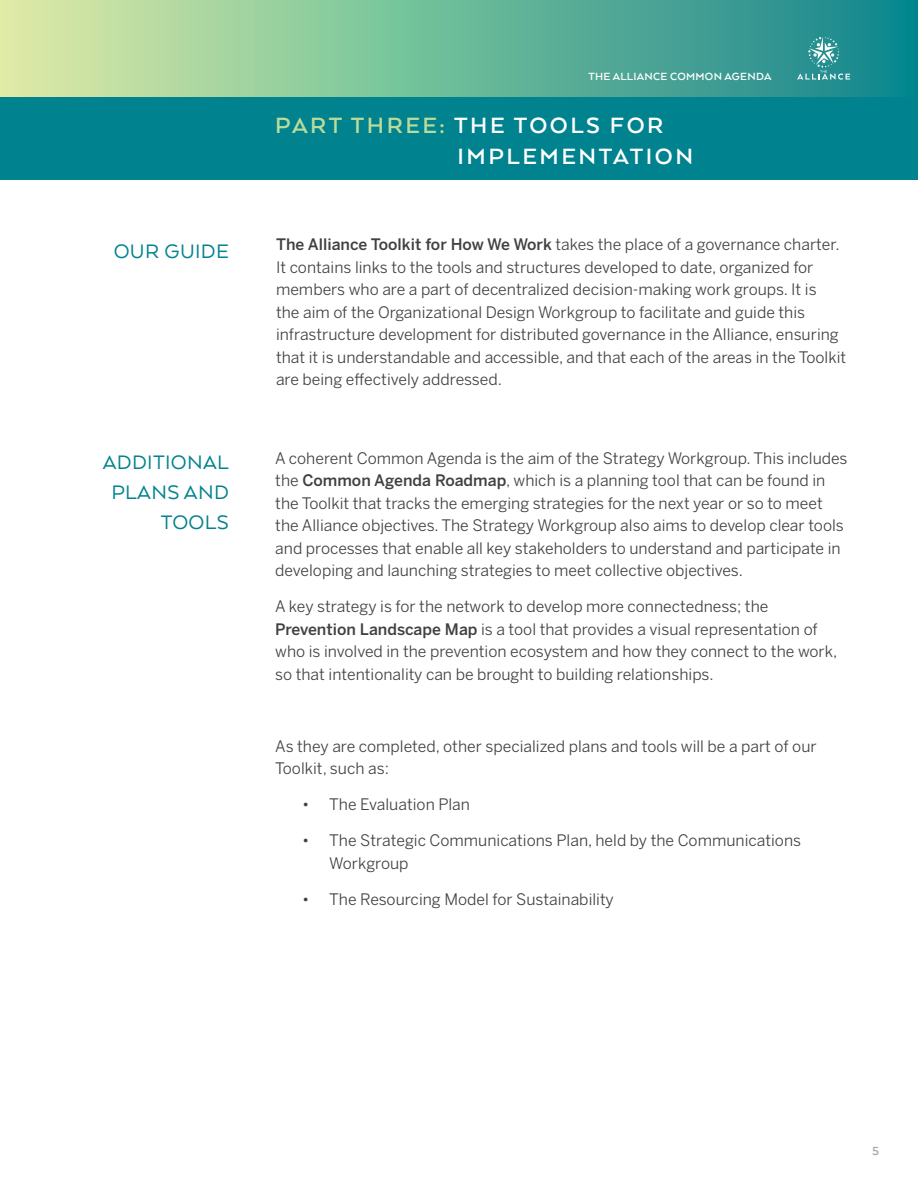
<style>
.page{position:relative;width:918px;height:1188px;background:#fff}
.page>*{position:absolute;margin:0;border:0;box-sizing:border-box;transform-origin:0 0}
.t1{font:700 25.5px/30.6px "Arquitecta";letter-spacing:.1em;color:#fff}
.t2{font:22.5px/30px "Arquitecta";letter-spacing:.015em;color:#00838e;text-align:right}
.t3{font:15.75px/22.5px "Benton Sans";color:#414042}
.t4{font:700 13.5px "Arquitecta";color:#a7a9ac}
.t5{font:700 12px "Arquitecta";letter-spacing:.025em;color:#fff}
.s1{color:#badb9b}
.s2{font-weight:500}
</style>
<div class="page">
<div style="left:0;top:0;width:918px;height:97px;background:linear-gradient(to right,#daeea5,#0b868d)"></div>
<svg style="left:797px;top:37px;width:53px;height:43px;background:#46a0a1"></svg>
<div style="left:0;top:97px;width:918px;height:82px;background:#00838e"></div>
<h2 class="t2" style="left:114px;top:235px;width:117px">OUR GUIDE</h2>
<h2 class="t2" style="left:103px;top:447px;width:127px">ADDITIONAL<br>PLANS AND<br>TOOLS</h2>
<p class="t5" style="left:588px;top:69px;width:185px">THE ALLIANCE COMMON AGENDA</p>
<h1 class="t1" style="left:458px;top:110px;width:237px;text-indent:-182px"><span class="s1">PART THREE:</span> THE TOOLS FOR<br>IMPLEMENTATION</h1>
<p class="t3" style="left:276px;top:233px;width:572px"><span class="s2">The Alliance Toolkit for How We Work</span> takes the place of a governance charter.<br>It contains links to the tools and structures developed to date, organized for members who are a part of decentralized decision-making work groups. It is<br>the aim of the Organizational Design Workgroup to facilitate and guide this infrastructure development for distributed governance in the Alliance, ensuring that it is understandable and accessible, and that each of the areas in the Toolkit are being effectively addressed.</p>
<p class="t3" style="left:275px;top:447px;width:574px">A coherent Common Agenda is the aim of the Strategy Workgroup. This includes the <span class="s2">Common Agenda Roadmap</span>, which is a planning tool that can be found in the Toolkit that tracks the emerging strategies for the next year or so to meet the Alliance objectives. The Strategy Workgroup also aims to develop clear tools and processes that enable all key stakeholders to understand and participate in developing and launching strategies to meet collective objectives.</p>
<p class="t3" style="left:275px;top:595px;width:564px">A key strategy is for the network to develop more connectedness; the <span class="s2">Prevention Landscape Map</span> is a tool that provides a visual representation of who is involved in the prevention ecosystem and how they connect to the work, so that intentionality can be brought to building relationships.</p>
<p class="t3" style="left:275px;top:735px;width:543px">As they are completed, other specialized plans and tools will be a part of our<br>Toolkit, such as:</p>
<p class="t3" style="left:302px;top:793px;width:169px">• The Evaluation Plan</p>
<p class="t3" style="left:329px;top:829px;width:473px;text-indent:-27px">• The Strategic Communications Plan, held by the Communications<br>Workgroup</p>
<p class="t3" style="left:302px;top:888px;width:313px">• The Resourcing Model for Sustainability</p>
<p class="t4" style="left:872px;top:1143px;width:8px">5</p>
</div>
